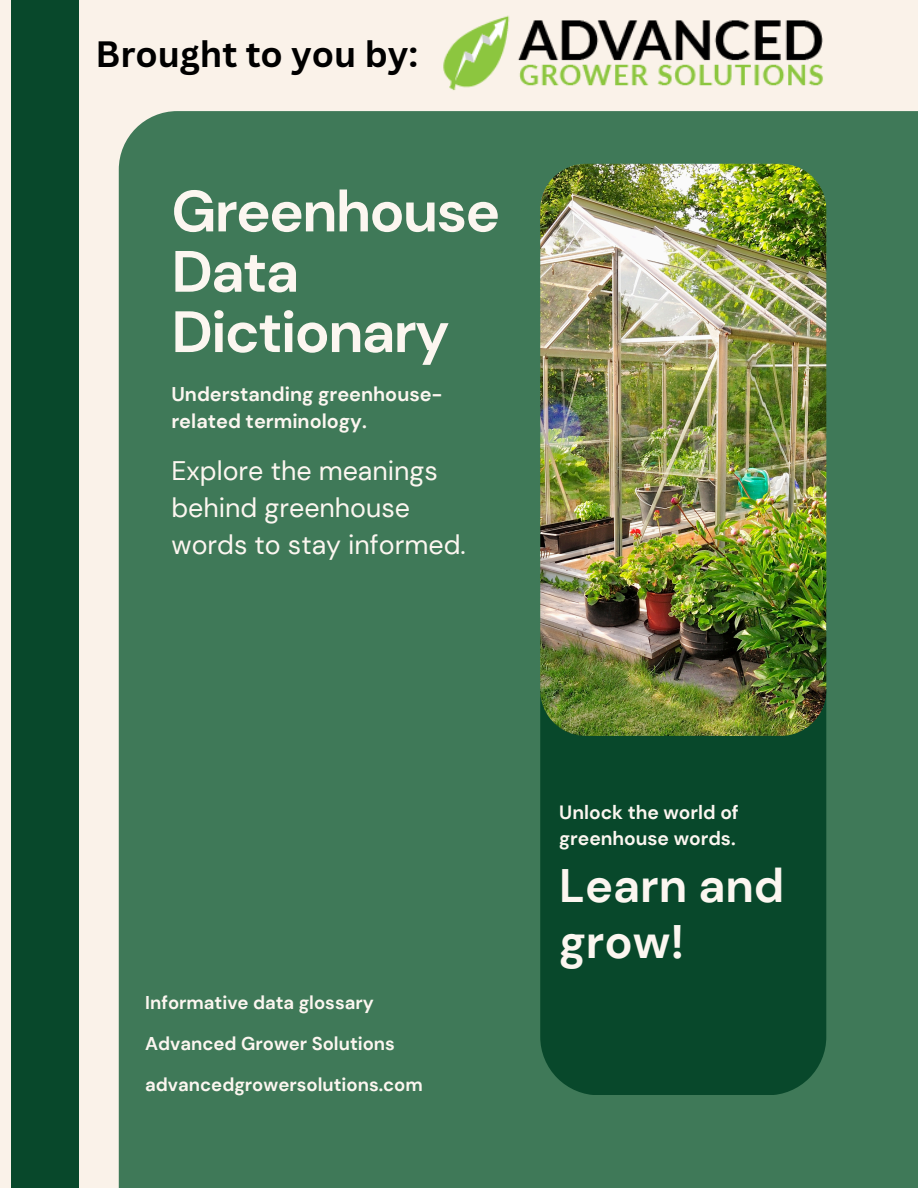
<style>
.page{position:relative;width:918px;height:1188px;background:#fff}
.page>*{position:absolute;margin:0;border:0;box-sizing:border-box;transform-origin:0 0}
.t1{font:700 58.2px/60.3px "DM Sans";letter-spacing:-.03em;color:#fcf6f0}
.t2{font:700 46.8px/55.9px "DM Sans";color:#fcf6f0}
.t3{font:700 35.7px "Canva Sans";color:#000}
.t4{font:26.85px/37px "DM Sans";color:#fcf6f0}
.t5{font:700 19.8px/27.5px "DM Sans";color:#fcf6f0}
.t6{font:700 19.2px "DM Sans";color:#fcf6f0}
.t7{font:700 18.45px "DM Sans";color:#fcf6f0}
</style>
<div class="page">
<div style="left:0;top:0;width:918px;height:1188px;background:linear-gradient(to right,#faf2e9,#faf2e9)"></div>
<div style="left:11px;top:0;width:68px;height:1188px;background:#08482b"></div>
<div style="left:119px;top:111px;width:799px;height:1077px;background:#3f7958"></div>
<div style="left:540px;top:697px;width:286px;height:398px;background:#08482b"></div>
<img style="left:540px;top:164px;width:286px;height:572px;border-radius:46px">
<img style="left:425px;top:0;width:422px;height:108px">
<h2 class="t3" style="left:95px;top:29px;width:324px">Brought to you by:</h2>
<p class="t1" style="left:171px;top:181px;width:330px">Greenhouse<br>Data<br>Dictionary</p>
<p class="t5" style="left:171px;top:380px;width:272px">Understanding greenhouse&shy;related terminology.</p>
<p class="t4" style="left:171px;top:452px;width:296px">Explore the meanings behind greenhouse words to stay informed.</p>
<h1 class="t7" style="left:145px;top:991px;width:230px">Informative data glossary</h1>
<p class="t7" style="left:145px;top:1032px;width:251px">Advanced Grower Solutions</p>
<h4 class="t7" style="left:145px;top:1072px;width:279px">advancedgrowersolutions.com</h4>
<p class="t6" style="left:559px;top:800px;width:181px">Unlock the world of</p>
<p class="t6" style="left:559px;top:826px;width:178px">greenhouse words.</p>
<p class="t2" style="left:559px;top:858px;width:227px">Learn and grow!</p>
</div>
